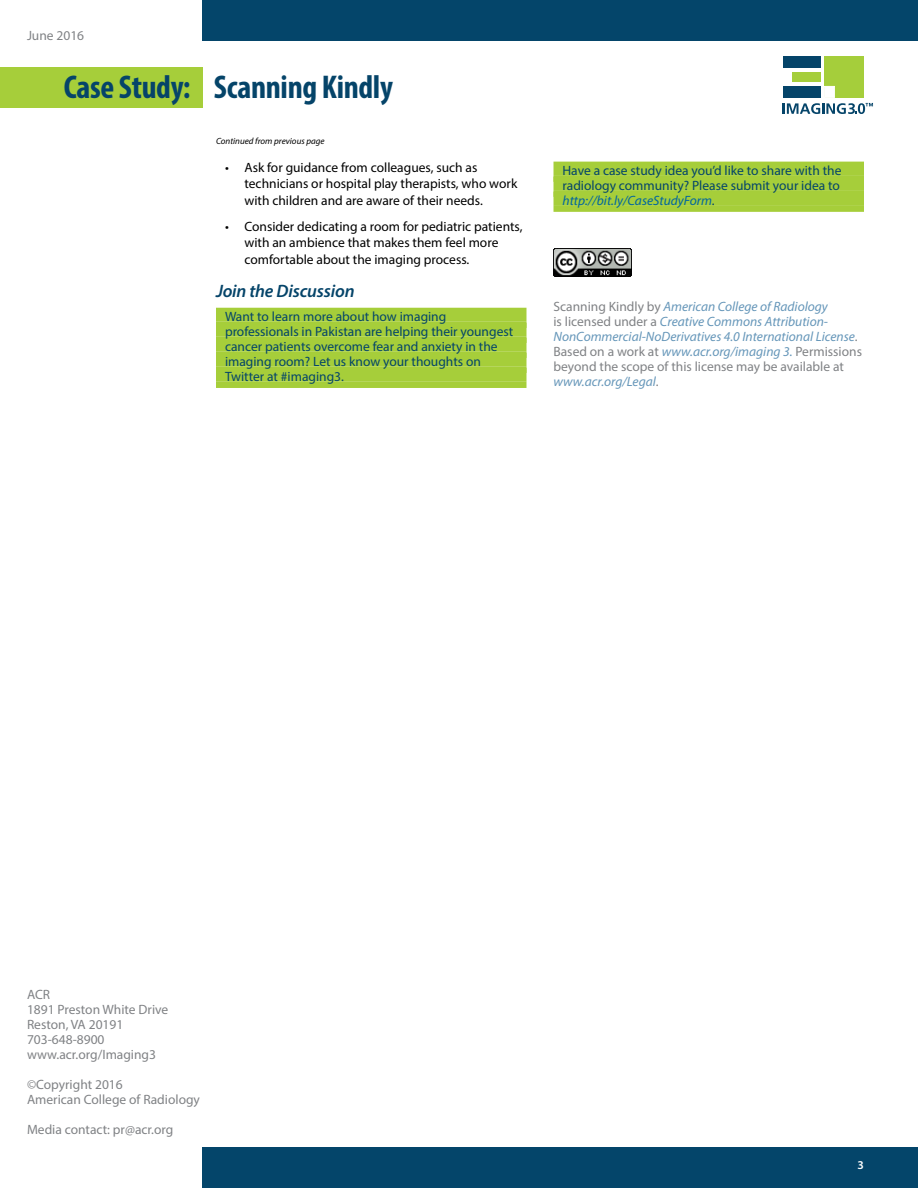
<style>
.page{position:relative;width:918px;height:1188px;background:#fff}
.page>*{position:absolute;margin:0;border:0;box-sizing:border-box;transform-origin:0 0}
.t1{font:700 condensed 33px "Myriad Pro";letter-spacing:-.01em;color:#054469}
.t2{font:italic 600 18px "Myriad Pro";letter-spacing:-.01em;color:#054469}
.t3{font:13.5px/15px "Myriad Pro";color:#04456a}
.t4{font:italic 13.5px/15px "Myriad Pro";color:#6596b9}
.t5{font:13.5px/16.2px "Myriad Pro";color:#000}
.t6{font:13.5px/15px "Myriad Pro";color:#808285}
.t7{font:600 12px "Myriad Pro";color:#fff}
.t8{font:italic 9px "Myriad Pro";color:#000}
.s1{font-style:italic;color:#0065a0}
.s2{font-style:normal;color:#808285}
</style>
<div class="page">
<div style="left:202px;top:0;width:716px;height:40px;background:#04456a"></div>
<div style="left:0;top:68px;width:202px;height:40px;background:#a6ce3a"></div>
<div style="left:202px;top:1148px;width:716px;height:40px;background:#04456a"></div>
<div style="left:783px;top:56px;width:38px;height:11px;background:#054469"></div>
<div style="left:792px;top:73px;width:29px;height:9px;background:#a5ce3b"></div>
<div style="left:783px;top:86px;width:38px;height:12px;background:#054469"></div>
<div style="left:824px;top:56px;width:40px;height:41px;background:#a5ce3b"></div>
<svg style="left:783px;top:103px;width:90px;height:11px"></svg>
<div style="left:824px;top:86px;width:11px;height:12px;background:#fff;border:1px solid #fff"></div>
<div style="left:216px;top:308px;width:310px;height:13px;background:#a6ce3a"></div>
<div style="left:216px;top:321px;width:310px;height:7px;background:#a6ce3a"></div>
<div style="left:216px;top:323px;width:310px;height:13px;background:#a6ce3a"></div>
<div style="left:216px;top:336px;width:310px;height:7px;background:#a6ce3a"></div>
<div style="left:216px;top:338px;width:310px;height:13px;background:#a6ce3a"></div>
<div style="left:216px;top:351px;width:310px;height:7px;background:#a6ce3a"></div>
<div style="left:216px;top:353px;width:310px;height:13px;background:#a6ce3a"></div>
<div style="left:216px;top:366px;width:310px;height:7px;background:#a6ce3a"></div>
<div style="left:216px;top:368px;width:310px;height:13px;background:#a6ce3a"></div>
<div style="left:216px;top:381px;width:310px;height:7px;background:#a6ce3a"></div>
<div style="left:554px;top:162px;width:310px;height:13px;background:#a6ce3a"></div>
<div style="left:554px;top:175px;width:310px;height:7px;background:#a6ce3a"></div>
<div style="left:554px;top:177px;width:310px;height:13px;background:#a6ce3a"></div>
<div style="left:554px;top:190px;width:310px;height:7px;background:#a6ce3a"></div>
<div style="left:554px;top:192px;width:310px;height:13px;background:#a6ce3a"></div>
<div style="left:554px;top:205px;width:310px;height:7px;background:#a6ce3a"></div>
<img style="left:554px;top:248px;width:77px;height:28px">
<p class="t6" style="left:27px;top:28px;width:59px">June 2016</p>
<h1 class="t1" style="left:64px;top:67px;width:331px">Case Study: Scanning Kindly</h1>
<p class="t8" style="left:216px;top:136px;width:110px">Continued from previous page</p>
<p class="t5" style="left:244px;top:159px;width:274px;text-indent:-19px">• Ask for guidance from colleagues, such as technicians or hospital play therapists, who work with children and are aware of their needs.</p>
<p class="t5" style="left:244px;top:218px;width:280px;text-indent:-19px">• Consider dedicating a room for pediatric patients, with an ambience that makes them feel more comfortable about the imaging process.</p>
<h2 class="t2" style="left:216px;top:280px;width:140px">Join the Discussion</h2>
<p class="t3" style="left:225px;top:309px;width:290px">Want to learn more about how imaging professionals in Pakistan are helping their youngest cancer patients overcome fear and anxiety in the imaging room? Let us know your thoughts on Twitter at #imaging3.</p>
<p class="t3" style="left:562px;top:163px;width:280px;text-align:justify">Have a case study idea you’d like to share with the radiology community? Please submit your idea to <span class="s1">http://bit.ly/CaseStudyForm</span>.</p>
<p class="t4" style="left:554px;top:299px;width:310px"><span class="s2">Scanning Kindly by</span> American College of Radiology<br><span class="s2">is licensed under a</span> Creative Commons Attribution-NonCommercial-NoDerivatives 4.0 International License<span class="s2">.<br>Based on a work at</span> www.acr.org/imaging 3. <span class="s2">Permissions beyond the scope of this license may be available at </span>www.acr.org/Legal<span class="s2">.</span></p>
<p class="t6" style="left:27px;top:987px;width:143px">ACR<br>1891 Preston White Drive<br>Reston, VA 20191<br>703-648-8900 www.acr.org/Imaging3</p>
<p class="t6" style="left:27px;top:1077px;width:175px">©Copyright 2016<br>American College of Radiology</p>
<p class="t6" style="left:27px;top:1122px;width:148px">Media contact: pr@acr.org</p>
<p class="t7" style="left:858px;top:1157px;width:8px">3</p>
</div>
